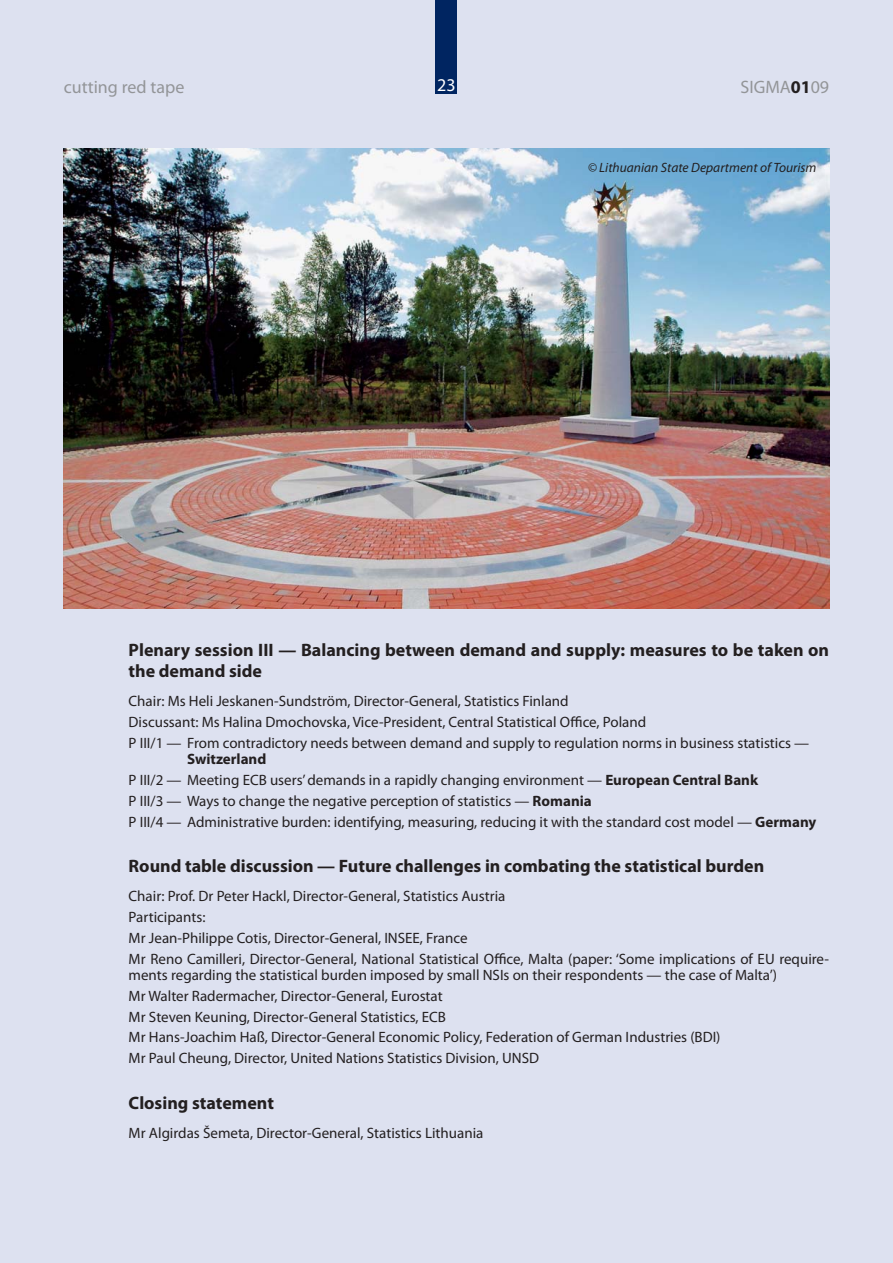
<style>
.page{position:relative;width:893px;height:1263px;background:#dde1f0}
.page>*{position:absolute;margin:0;border:0;box-sizing:border-box;transform-origin:0 0}
.t1{font:700 18px/21.6px "Myriad Pro";color:#231f20}
.t2{font:18px "Myriad Pro";color:#939598}
.t3{font:18px "Myriad Pro";color:#fff}
.t4{font:15px/20.7px "Myriad Pro";color:#231f20}
.t5{font:italic 13.5px "Myriad Pro";color:#231f20}
.s1{font-weight:700;color:#231f20}
.s2{font-weight:700}
</style>
<div class="page">
<img style="left:64px;top:149px;width:765px;height:459px">
<div style="left:436px;top:0;width:21px;height:94px;background:#002561"></div>
<p class="t2" style="left:64px;top:80px;width:122px">cutting red tape</p>
<p class="t3" style="left:437px;top:78px;width:20px">23</p>
<p class="t2" style="left:741px;top:80px;width:90px">SIGMA<span class="s1">01</span>09</p>
<p class="t5" style="left:588px;top:162px;width:230px">© Lithuanian State Department of Tourism</p>
<p class="t1" style="left:129px;top:640px;width:702px">Plenary session III — Balancing between demand and supply: measures to be taken on the demand side</p>
<p class="t4" style="left:129px;top:693px;width:682px">Chair: Ms Heli Jeskanen-Sundström, Director-General, Statistics Finland<br>Discussant: Ms Halina Dmochovska, Vice-President, Central Statistical Office, Poland<br>P III/1 — From contradictory needs between demand and supply to regulation norms in business statistics —</p>
<p class="t4" style="left:129px;top:751px;width:689px;text-indent:58px"><span class="s2">Switzerland<br></span>P III/2 — Meeting ECB users’ demands in a rapidly changing environment — <span class="s2">European Central Bank<br></span>P III/3 — Ways to change the negative perception of statistics — <span class="s2">Romania<br></span>P III/4 — Administrative burden: identifying, measuring, reducing it with the standard cost model — <span class="s2">Germany</span></p>
<p class="t1" style="left:129px;top:857px;width:637px">Round table discussion — Future challenges in combating the statistical burden</p>
<p class="t4" style="left:129px;top:887px;width:702px">Chair: Prof. Dr Peter Hackl, Director-General, Statistics Austria<br>Participants:<br>Mr Jean-Philippe Cotis, Director-General, INSEE, France<br>Mr Reno Camilleri, Director-General, National Statistical Office, Malta (paper: ‘Some implications of EU require-</p>
<p class="t4" style="left:129px;top:966px;width:650px">ments regarding the statistical burden imposed by small NSIs on their respondents — the case of Malta’)<br>Mr Walter Radermacher, Director-General, Eurostat<br>Mr Steven Keuning, Director-General Statistics, ECB<br>Mr Hans-Joachim Haß, Director-General Economic Policy, Federation of German Industries (BDI)<br>Mr Paul Cheung, Director, United Nations Statistics Division, UNSD</p>
<p class="t1" style="left:129px;top:1093px;width:147px">Closing statement</p>
<p class="t4" style="left:129px;top:1124px;width:356px">Mr Algirdas Šemeta, Director-General, Statistics Lithuania</p>
</div>
